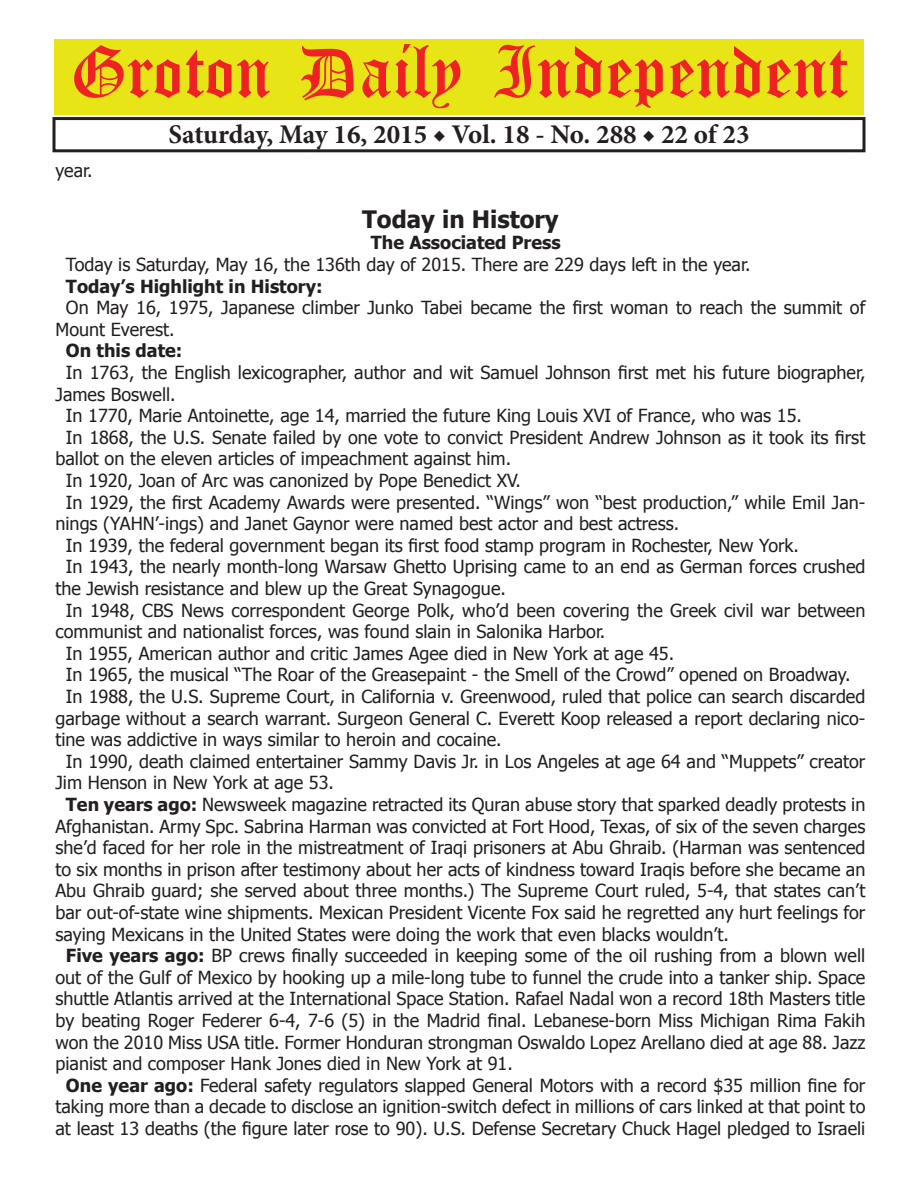
<style>
.page{position:relative;width:918px;height:1188px;background:#fff}
.page>*{position:absolute;margin:0;border:0;box-sizing:border-box;transform-origin:0 0}
.t1{font:54px "Old English Five";color:#ee2123}
.t2{font:700 27px "Minion Pro";color:#231f20}
.t3{font:700 24px "Tahoma";color:#231f20}
.t4{font:18px/21.6px "Tahoma";color:#231f20}
.t5{font:700 18px "Tahoma";color:#231f20}
.s1{font-weight:700}
</style>
<div class="page">
<div style="left:52px;top:117px;width:814px;height:35px;border:3px solid #231f20"></div>
<div style="left:54px;top:40px;width:810px;height:75px;background:#e7e515"></div>
<h1 class="t1" style="left:70px;top:47px;width:779px">Groton Daily Independent</h1>
<h2 class="t2" style="left:168px;top:116px;width:583px">Saturday, May 16, 2015 ◆ Vol. 18 - No. 288 ◆ 22 of 23</h2>
<p class="t4" style="left:56px;top:159px;width:39px">year.</p>
<h3 class="t3" style="left:362px;top:202px;width:198px">Today in History</h3>
<p class="t5" style="left:371px;top:230px;width:191px">The Associated Press</p>
<p class="t4" style="left:66px;top:253px;width:686px">Today is Saturday, May 16, the 136th day of 2015. There are 229 days left in the year.</p>
<p class="t5" style="left:66px;top:274px;width:258px">Today’s Highlight in History:</p>
<p class="t4" style="left:55px;top:296px;width:811px;text-indent:10px">On May 16, 1975, Japanese climber Junko Tabei became the first woman to reach the summit of<br>Mount Everest.</p>
<p class="t5" style="left:66px;top:338px;width:118px">On this date:</p>
<p class="t4" style="left:66px;top:361px;width:801px">In 1763, the English lexicographer, author and wit Samuel Johnson first met his future biographer,</p>
<p class="t4" style="left:55px;top:383px;width:122px">James Boswell.</p>
<p class="t4" style="left:66px;top:404px;width:738px">In 1770, Marie Antoinette, age 14, married the future King Louis XVI of France, who was 15.</p>
<p class="t4" style="left:66px;top:426px;width:801px">In 1868, the U.S. Senate failed by one vote to convict President Andrew Johnson as it took its first</p>
<p class="t4" style="left:55px;top:447px;width:457px">ballot on the eleven articles of impeachment against him.</p>
<p class="t4" style="left:66px;top:469px;width:457px">In 1920, Joan of Arc was canonized by Pope Benedict XV.</p>
<p class="t4" style="left:66px;top:491px;width:801px">In 1929, the first Academy Awards were presented. “Wings” won “best production,” while Emil Jan-</p>
<p class="t4" style="left:55px;top:512px;width:625px">nings (YAHN’-ings) and Janet Gaynor were named best actor and best actress.</p>
<p class="t4" style="left:66px;top:534px;width:735px">In 1939, the federal government began its first food stamp program in Rochester, New York.</p>
<p class="t4" style="left:66px;top:555px;width:801px">In 1943, the nearly month-long Warsaw Ghetto Uprising came to an end as German forces crushed</p>
<p class="t4" style="left:55px;top:577px;width:452px">the Jewish resistance and blew up the Great Synagogue.</p>
<p class="t4" style="left:66px;top:599px;width:801px">In 1948, CBS News correspondent George Polk, who’d been covering the Greek civil war between</p>
<p class="t4" style="left:55px;top:620px;width:551px">communist and nationalist forces, was found slain in Salonika Harbor.</p>
<p class="t4" style="left:66px;top:642px;width:610px">In 1955, American author and critic James Agee died in New York at age 45.</p>
<p class="t4" style="left:66px;top:663px;width:786px">In 1965, the musical “The Roar of the Greasepaint - the Smell of the Crowd” opened on Broadway.</p>
<p class="t4" style="left:66px;top:685px;width:801px">In 1988, the U.S. Supreme Court, in California v. Greenwood, ruled that police can search discarded</p>
<p class="t4" style="left:55px;top:707px;width:812px">garbage without a search warrant. Surgeon General C. Everett Koop released a report declaring nico-</p>
<p class="t4" style="left:55px;top:728px;width:448px">tine was addictive in ways similar to heroin and cocaine.</p>
<p class="t4" style="left:66px;top:750px;width:801px">In 1990, death claimed entertainer Sammy Davis Jr. in Los Angeles at age 64 and “Muppets” creator</p>
<p class="t4" style="left:55px;top:771px;width:280px">Jim Henson in New York at age 53.</p>
<p class="t4" style="left:66px;top:793px;width:801px"><span class="s1">Ten years ago:</span> Newsweek magazine retracted its Quran abuse story that sparked deadly protests in</p>
<p class="t4" style="left:55px;top:815px;width:811px">Afghanistan. Army Spc. Sabrina Harman was convicted at Fort Hood, Texas, of six of the seven charges</p>
<p class="t4" style="left:55px;top:836px;width:811px">she’d faced for her role in the mistreatment of Iraqi prisoners at Abu Ghraib. (Harman was sentenced</p>
<p class="t4" style="left:55px;top:858px;width:812px">to six months in prison after testimony about her acts of kindness toward Iraqis before she became an</p>
<p class="t4" style="left:55px;top:879px;width:811px">Abu Ghraib guard; she served about three months.) The Supreme Court ruled, 5-4, that states can’t</p>
<p class="t4" style="left:55px;top:901px;width:811px">bar out-of-state wine shipments. Mexican President Vicente Fox said he regretted any hurt feelings for</p>
<p class="t4" style="left:55px;top:923px;width:675px">saying Mexicans in the United States were doing the work that even blacks wouldn’t.</p>
<p class="t4" style="left:66px;top:944px;width:801px"><span class="s1">Five years ago:</span> BP crews finally succeeded in keeping some of the oil rushing from a blown well</p>
<p class="t4" style="left:55px;top:966px;width:811px">out of the Gulf of Mexico by hooking up a mile-long tube to funnel the crude into a tanker ship. Space</p>
<p class="t4" style="left:55px;top:987px;width:811px">shuttle Atlantis arrived at the International Space Station. Rafael Nadal won a record 18th Masters title</p>
<p class="t4" style="left:55px;top:1009px;width:811px">by beating Roger Federer 6-4, 7-6 (5) in the Madrid final. Lebanese-born Miss Michigan Rima Fakih</p>
<p class="t4" style="left:55px;top:1031px;width:811px">won the 2010 Miss USA title. Former Honduran strongman Oswaldo Lopez Arellano died at age 88. Jazz</p>
<p class="t4" style="left:55px;top:1052px;width:459px">pianist and composer Hank Jones died in New York at 91.</p>
<p class="t4" style="left:66px;top:1074px;width:801px"><span class="s1">One year ago:</span> Federal safety regulators slapped General Motors with a record $35 million fine for</p>
<p class="t4" style="left:55px;top:1095px;width:811px">taking more than a decade to disclose an ignition-switch defect in millions of cars linked at that point to</p>
<p class="t4" style="left:55px;top:1117px;width:811px">at least 13 deaths (the figure later rose to 90). U.S. Defense Secretary Chuck Hagel pledged to Israeli</p>
</div>
